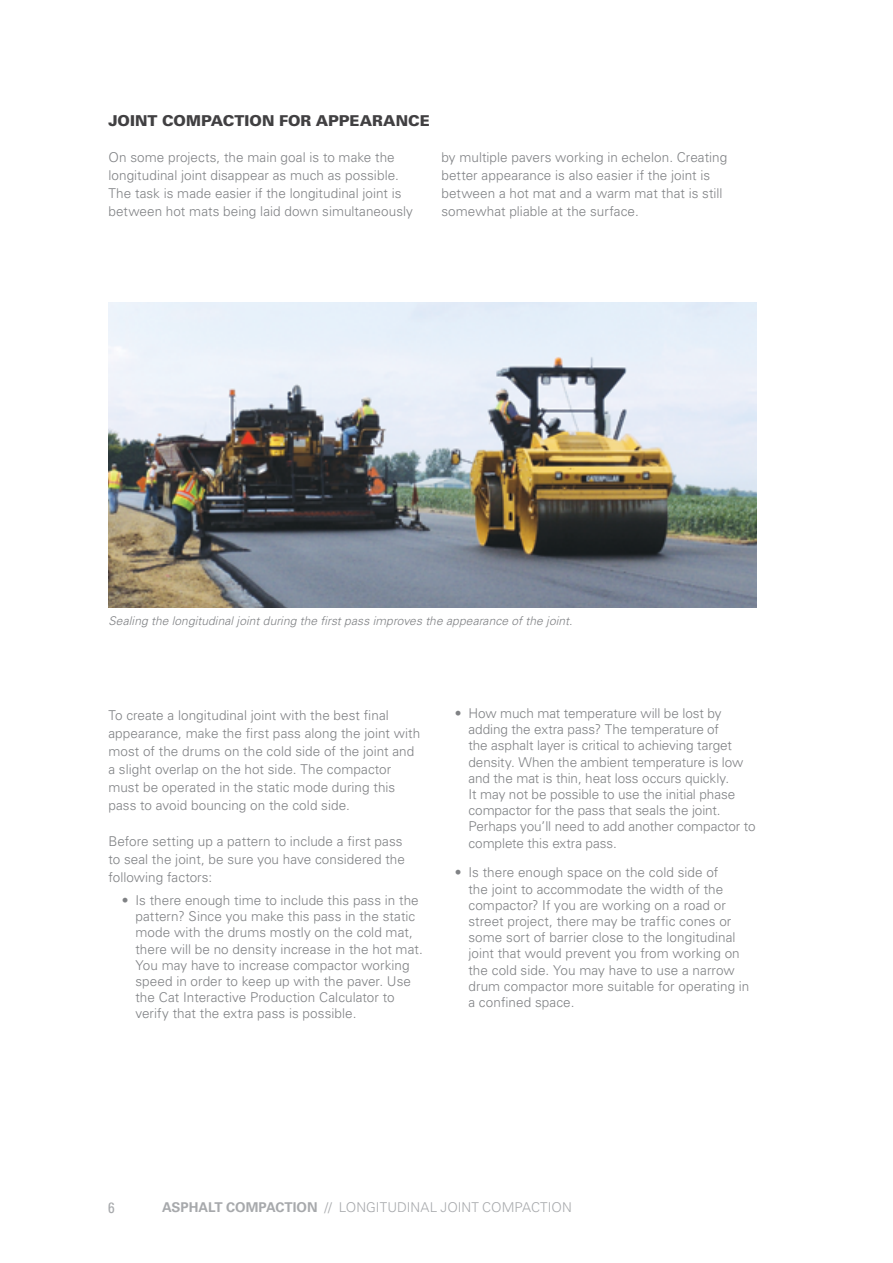
<style>
.page{position:relative;width:893px;height:1263px;background:#fff}
.page>*{position:absolute;margin:0;border:0;box-sizing:border-box;transform-origin:0 0}
.t1{font:900 15px "Univers LT Std";letter-spacing:-.005em;color:#414042}
.t2{font:condensed 15px "Univers LT Std";color:#a7a9ac}
.t3{font:300 13.5px/16.2px "Univers LT Std";letter-spacing:.005em;color:#808285}
.t4{font:300 13.5px "Univers LT Std";color:#a7a9ac}
.t5{font:italic 300 12px "Univers LT Std";letter-spacing:.01em;color:#808285}
.s1{font-weight:700}
</style>
<div class="page">
<img style="left:108px;top:303px;width:648px;height:304px">
<p class="t1" style="left:108px;top:111px;width:323px">JOINT COMPACTION FOR APPEARANCE</p>
<p class="t3" style="left:108px;top:148px;width:306px;line-height:18px">On some projects, the main goal is to make the longitudinal joint disappear as much as possible.<br>The task is made easier if the longitudinal joint is between hot mats being laid down simultaneously</p>
<p class="t3" style="left:441px;top:148px;width:287px;line-height:18px">by multiple pavers working in echelon. Creating better appearance is also easier if the joint is between a hot mat and a warm mat that is still somewhat pliable at the surface.</p>
<p class="t5" style="left:108px;top:613px;width:465px">Sealing the longitudinal joint during the first pass improves the appearance of the joint.</p>
<p class="t3" style="left:108px;top:706px;width:313px;line-height:18px">To create a longitudinal joint with the best final appearance, make the first pass along the joint with most of the drums on the cold side of the joint and a slight overlap on the hot side. The compactor must be operated in the static mode during this pass to avoid bouncing on the cold side.</p>
<p class="t3" style="left:108px;top:832px;width:298px;line-height:18px">Before setting up a pattern to include a first pass to seal the joint, be sure you have considered the following factors:</p>
<p class="t3" style="left:135px;top:892px;width:289px;text-indent:-14px">• Is there enough time to include this pass in the pattern? Since you make this pass in the static mode with the drums mostly on the cold mat, there will be no density increase in the hot mat.<br>You may have to increase compactor working speed in order to keep up with the paver. Use the Cat Interactive Production Calculator to verify that the extra pass is possible.</p>
<p class="t3" style="left:468px;top:705px;width:289px;text-indent:-14px">• How much mat temperature will be lost by adding the extra pass? The temperature of<br>the asphalt layer is critical to achieving target density. When the ambient temperature is low and the mat is thin, heat loss occurs quickly.<br>It may not be possible to use the initial phase compactor for the pass that seals the joint.<br>Perhaps you’ll need to add another compactor to complete this extra pass.</p>
<p class="t3" style="left:468px;top:864px;width:282px;text-indent:-14px">• Is there enough space on the cold side of<br>the joint to accommodate the width of the compactor? If you are working on a road or street project, there may be traffic cones or some sort of barrier close to the longitudinal joint that would prevent you from working on the cold side. You may have to use a narrow drum compactor more suitable for operating in a confined space.</p>
<p class="t2" style="left:108px;top:1198px;width:8px">6</p>
<p class="t4" style="left:162px;top:1199px;width:411px"><span class="s1">ASPHALT COMPACTION</span> // LONGITUDINAL JOINT COMPACTION</p>
</div>
